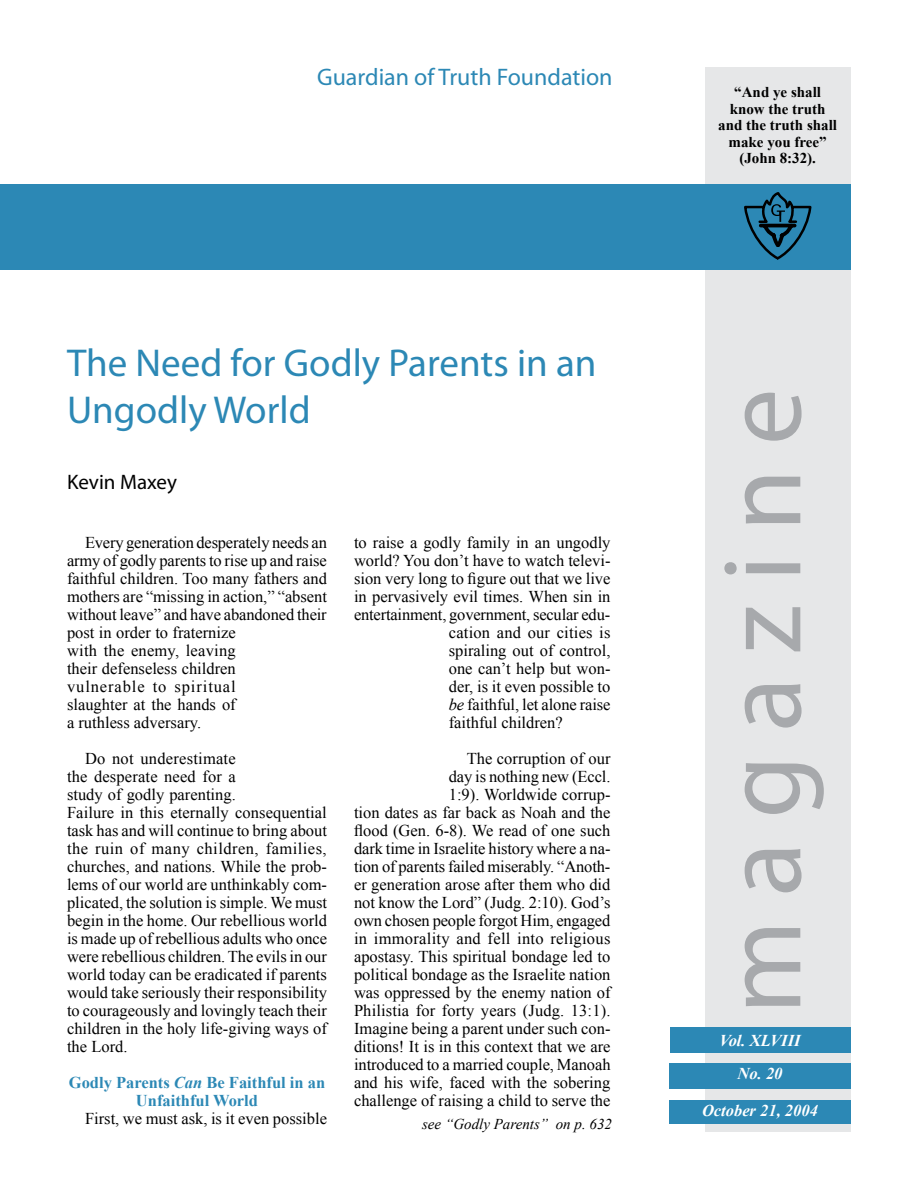
<style>
.page{position:relative;width:918px;height:1188px;background:#fff}
.page>*{position:absolute;margin:0;border:0;box-sizing:border-box;transform-origin:0 0}
.t1{font:112.5px "Myriad Pro";color:#a7a9ac}
.t2{font:39px/47.2px "Myriad Pro";color:#2c88b5}
.t3{font:24px "Myriad Pro";color:#2c88b5}
.t4{font:21px "Myriad Pro";color:#000}
.t5{font:16.5px/18px "Times New Roman";color:#000}
.t6{font:700 16.5px/18px "Times New Roman";color:#2c88b5;text-align:center}
.t7{font:italic 700 16.5px/33.8px "Times New Roman";color:#fff;text-align:center}
.t8{font:700 15px/16.5px "Times New Roman";color:#000;text-align:center}
.t9{font:italic 15px "Times New Roman";color:#000}
.s1{font-style:italic}
</style>
<div class="page">
<div style="left:705px;top:67px;width:146px;height:1065px;background:#e6e7e8"></div>
<div style="left:0;top:184px;width:851px;height:86px;background:#2c88b5"></div>
<svg style="left:744px;top:192px;width:68px;height:68px"></svg>
<div style="left:670px;top:1028px;width:181px;height:25px;background:#2c88b5"></div>
<div style="left:669px;top:1064px;width:182px;height:25px;background:#2c88b5"></div>
<div style="left:669px;top:1100px;width:182px;height:24px;background:#2c88b5"></div>
<h3 class="t3" style="left:317px;top:62px;width:297px">Guardian of Truth Foundation</h3>
<h2 class="t2" style="left:67px;top:339px;width:531px">The Need for Godly Parents in an<br>Ungodly World</h2>
<p class="t4" style="left:67px;top:469px;width:111px">Kevin Maxey</p>
<p class="t5" style="left:67px;top:533px;width:261px;text-indent:18px">Every generation desperately needs an army of godly parents to rise up and raise faithful children. Too many fathers and mothers are “missing in action,” “absent without leave” and have abandoned their post in order to fraternize<br>with the enemy, leaving<br>their defenseless children<br>vulnerable to spiritual<br>slaughter at the hands of<br>a ruthless adversary.</p>
<p class="t5" style="left:67px;top:749px;width:262px;text-indent:18px">Do not underestimate<br>the desperate need for a<br>study of godly parenting.<br>Failure in this eternally consequential task has and will continue to bring about the ruin of many children, families, churches, and nations. While the prob&shy;lems of our world are unthinkably com&shy;plicated, the solution is simple. We must begin in the home. Our rebellious world is made up of rebellious adults who once were rebellious children. The evils in our world today can be eradicated if parents would take seriously their responsibility to courageously and lovingly teach their children in the holy life-giving ways of the Lord.</p>
<p class="t6" style="left:69px;top:1073px;width:258px">Godly Parents <span class="s1">Can</span> Be Faithful in an<br>Unfaithful World</p>
<p class="t5" style="left:85px;top:1109px;width:243px">First, we must ask, is it even possible</p>
<p class="t5" style="left:354px;top:533px;width:258px">to raise a godly family in an ungodly</p>
<p class="t5" style="left:354px;top:551px;width:258px">world? You don’t have to watch televi-</p>
<p class="t5" style="left:354px;top:569px;width:258px">sion very long to figure out that we live</p>
<p class="t5" style="left:354px;top:587px;width:258px">in pervasively evil times. When sin in</p>
<p class="t5" style="left:354px;top:605px;width:258px">entertainment, government, secular edu-</p>
<p class="t5" style="left:449px;top:623px;width:163px">cation and our cities is</p>
<p class="t5" style="left:449px;top:641px;width:163px">spiraling out of control,</p>
<p class="t5" style="left:449px;top:659px;width:163px">one can’t help but won-</p>
<p class="t5" style="left:449px;top:677px;width:163px">der, is it even possible to</p>
<p class="t5" style="left:449px;top:695px;width:163px"><span class="s1">be</span> faithful, let alone raise</p>
<p class="t5" style="left:449px;top:713px;width:116px">faithful children?</p>
<p class="t5" style="left:354px;top:749px;width:258px;text-align:right">The corruption of our<br>day is nothing new (Eccl.<br>1:9). Worldwide corrup-<br>tion dates as far back as Noah and the flood (Gen. 6-8). We read of one such dark time in Israelite history where a na&shy;tion of parents failed miserably. “Anoth&shy;er generation arose after them who did not know the Lord” (Judg. 2:10). God’s own chosen people forgot Him, engaged in immorality and fell into religious apostasy. This spiritual bondage led to political bondage as the Israelite nation was oppressed by the enemy nation of Philistia for forty years (Judg. 13:1).<br>Imagine being a parent under such con&shy;ditions! It is in this context that we are introduced to a married couple, Manoah and his wife, faced with the sobering challenge of raising a child to serve the</p>
<p class="t9" style="left:422px;top:1114px;width:191px">see “Godly Parents” on p. 632</p>
<p class="t8" style="left:718px;top:84px;width:120px">“And ye shall know the truth and the truth shall make you free” (John 8:32).</p>
<h1 class="t1" style="left:693px;top:1014px;width:627px;rotate:-90deg">m a g a z i n e</h1>
<p class="t7" style="left:720px;top:1023px;width:82px">Vol. XLVIII<br>No. 20</p>
<p class="t7" style="left:702px;top:1093px;width:117px">October 21, 2004</p>
</div>
